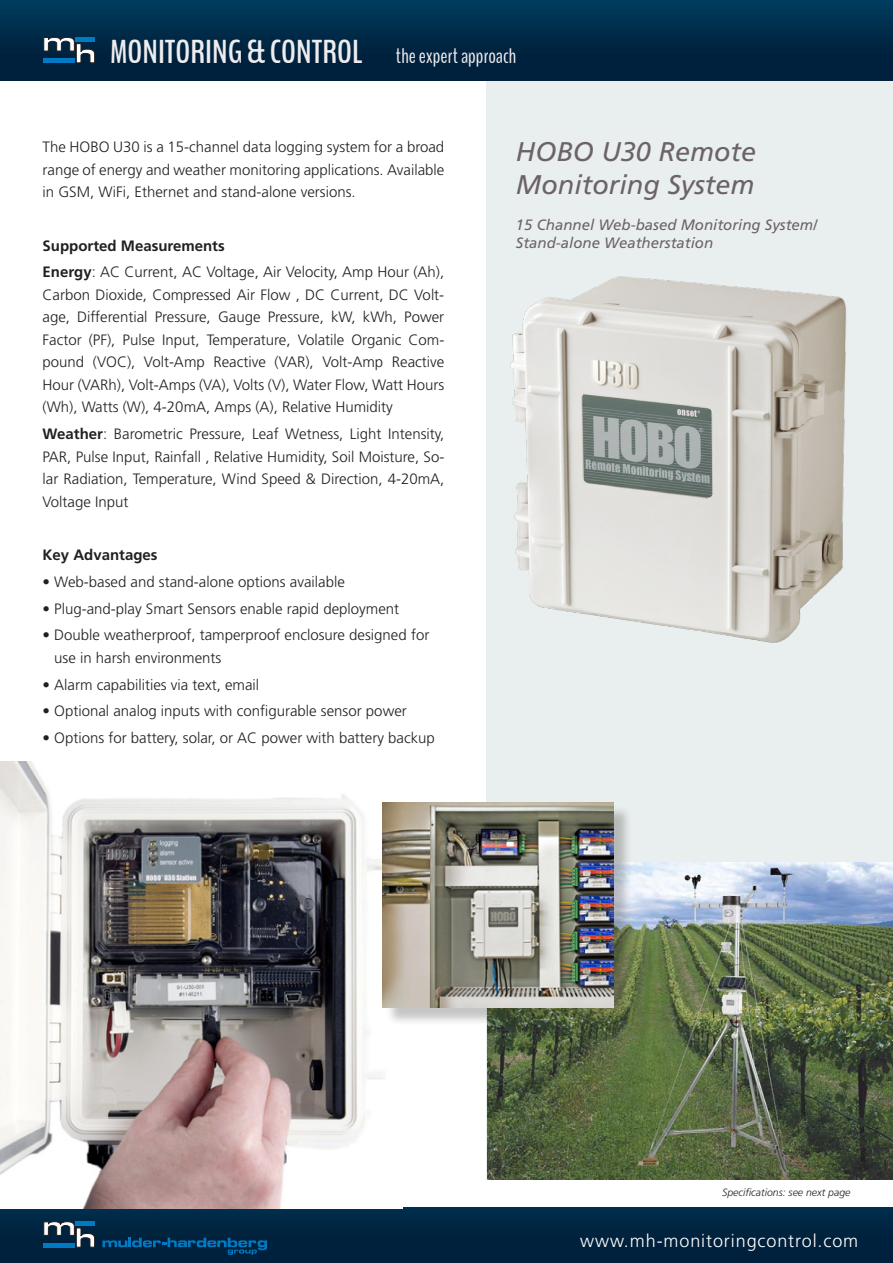
<style>
.page{position:relative;width:893px;height:1263px;background:#fff}
.page>*{position:absolute;margin:0;border:0;box-sizing:border-box;transform-origin:0 0}
.t1{font:700 33px "Bench Nine";color:#edecee}
.t2{font:italic 27px/32.4px "Frutiger";color:#6c6369}
.t3{font:300 18px "Frutiger";letter-spacing:.05em;color:#fff}
.t4{font:300 15px/22.5px "Frutiger";color:#231f20;text-align:justify}
.t5{font:italic 15px/18px "Frutiger";color:#6c6369}
.t6{font:700 15px "Frutiger";color:#231f20}
.t7{font:italic 300 10.5px "Frutiger";color:#231f20}
.s1{font-weight:400;font-size:21px}
.s2{font-weight:700}
</style>
<div class="page">
<img style="left:0;top:0;width:893px;height:81px">
<img style="left:0;top:1208px;width:893px;height:55px">
<svg style="left:43px;top:1221px;width:52px;height:26px"></svg>
<hr style="left:43px;top:1243px;width:32px;height:4px;background:#007ac2">
<div style="left:76px;top:1221px;width:19px;height:5px;background:#007ac2"></div>
<svg style="left:103px;top:1237px;width:164px;height:18px;background:#003961"></svg>
<svg style="left:43px;top:37px;width:52px;height:26px"></svg>
<hr style="left:43px;top:59px;width:32px;height:4px;background:#007ac2">
<hr style="left:76px;top:37px;width:19px;height:4px;background:#007ac2">
<div style="left:487px;top:81px;width:406px;height:1098px;background:#e9efee"></div>
<img style="left:0;top:761px;width:403px;height:447px">
<img style="left:487px;top:862px;width:406px;height:317px">
<div style="left:385px;top:805px;width:247px;height:221px;background:#231f20;opacity:.26"></div>
<img style="left:383px;top:803px;width:230px;height:205px">
<img style="left:510px;top:276px;width:337px;height:367px">
<p class="t1" style="left:110px;top:30px;width:407px">MONITORING &amp; CONTROL <span class="s1">the expert approach</span></p>
<p class="t4" style="left:43px;top:136px;width:403px">The HOBO U30 is a 15-channel data logging system for a broad range of energy and weather monitoring applications. Available in GSM, WiFi, Ethernet and stand-alone versions.</p>
<p class="t4" style="left:43px;top:232px;width:403px;line-height:26.7px"><span class="s2">Supported Measurements<br>Energy</span>: AC Current, AC Voltage, Air Velocity, Amp Hour (Ah),</p>
<p class="t4" style="left:43px;top:283px;width:403px">Carbon Dioxide, Compressed Air Flow , DC Current, DC Volt&shy;age, Differential Pressure, Gauge Pressure, kW, kWh, Power Factor (PF), Pulse Input, Temperature, Volatile Organic Com&shy;pound (VOC), Volt-Amp Reactive (VAR), Volt-Amp Reactive Hour (VARh), Volt-Amps (VA), Volts (V), Water Flow, Watt Hours (Wh), Watts (W), 4-20mA, Amps (A), Relative Humidity</p>
<p class="t4" style="left:43px;top:423px;width:403px"><span class="s2">Weather</span>: Barometric Pressure, Leaf Wetness, Light Intensity, PAR, Pulse Input, Rainfall , Relative Humidity, Soil Moisture, So&shy;lar Radiation, Temperature, Wind Speed &amp; Direction, 4-20mA, Voltage Input</p>
<p class="t6" style="left:43px;top:546px;width:117px">Key Advantages</p>
<p class="t4" style="left:43px;top:570px;width:304px">• Web-based and stand-alone options available</p>
<p class="t4" style="left:43px;top:597px;width:358px">• Plug-and-play Smart Sensors enable rapid deployment</p>
<p class="t4" style="left:54px;top:624px;width:377px;text-indent:-12px">• Double weatherproof, tamperproof enclosure designed for use in harsh environments</p>
<p class="t4" style="left:43px;top:673px;width:218px">• Alarm capabilities via text, email</p>
<p class="t4" style="left:43px;top:700px;width:366px">• Optional analog inputs with configurable sensor power</p>
<p class="t4" style="left:43px;top:727px;width:394px">• Options for battery, solar, or AC power with battery backup</p>
<p class="t2" style="left:516px;top:136px;width:242px">HOBO U30 Remote<br>Monitoring System</p>
<p class="t5" style="left:516px;top:215px;width:303px">15 Channel Web-based Monitoring System/<br>Stand-alone Weatherstation</p>
<p class="t7" style="left:722px;top:1186px;width:130px">Specifications: see next page</p>
<p class="t3" style="left:580px;top:1231px;width:280px">www.mh-monitoringcontrol.com</p>
</div>
